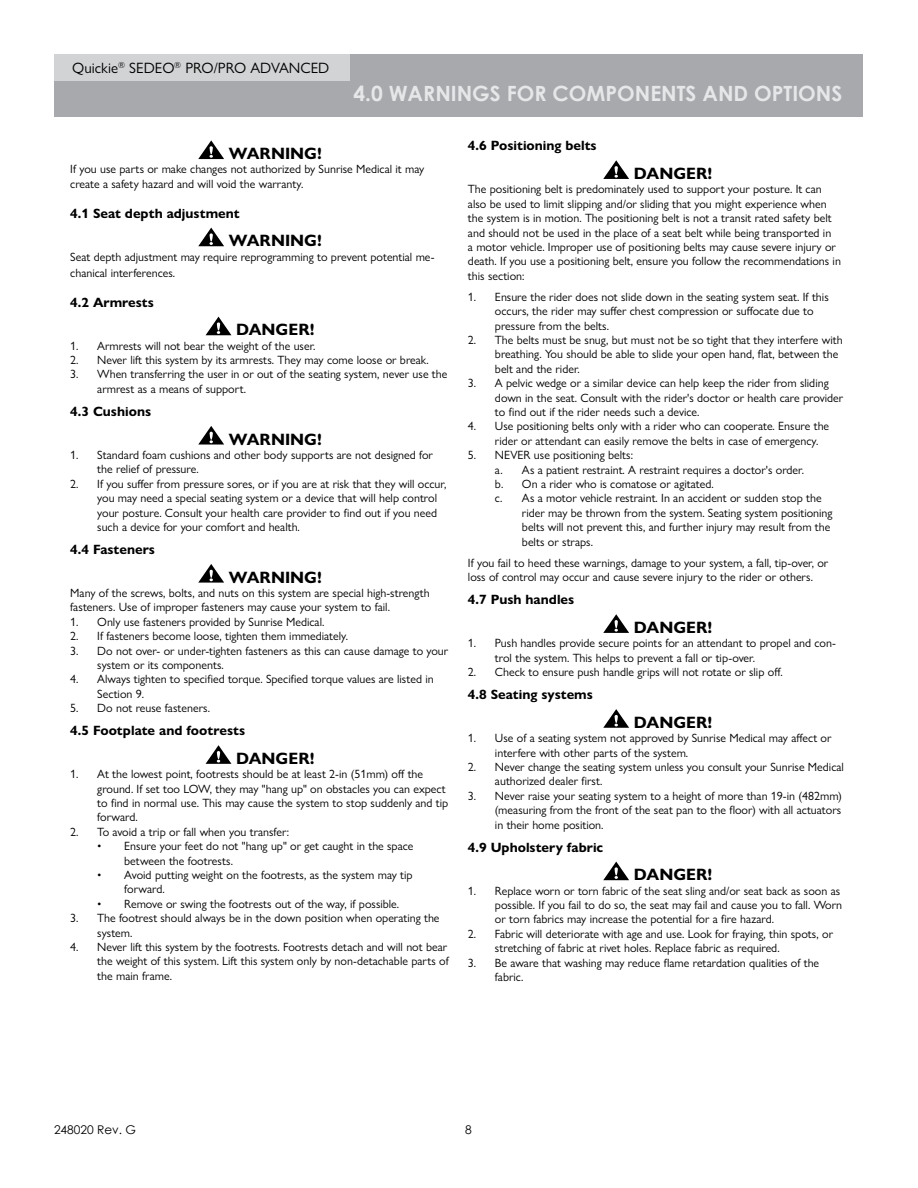
<style>
.page{position:relative;width:918px;height:1188px;background:#fff}
.page>*{position:absolute;margin:0;border:0;box-sizing:border-box;transform-origin:0 0}
.t1{font:700 21px "Century Gothic";color:#e6e7e8}
.t2{font:700 16.5px "Gill Sans Nova";color:#000}
.t3{font:15px "Gill Sans Nova";color:#000}
.t4{font:700 13.5px "Gill Sans Nova";color:#000}
.t5{font:12px/14.4px "Gill Sans Nova";color:#000}
.t6{font:12px "Century Gothic";color:#000}
</style>
<div class="page">
<div style="left:54px;top:54px;width:809px;height:63px;background:#a7a9ac"></div>
<div style="left:54px;top:54px;width:296px;height:26px;background:#d1d3d4"></div>
<svg style="left:198px;top:140px;width:26px;height:19px"></svg>
<svg style="left:198px;top:228px;width:26px;height:18px"></svg>
<svg style="left:206px;top:317px;width:25px;height:18px"></svg>
<svg style="left:198px;top:426px;width:26px;height:19px"></svg>
<svg style="left:198px;top:564px;width:26px;height:19px"></svg>
<svg style="left:206px;top:745px;width:25px;height:19px"></svg>
<svg style="left:603px;top:160px;width:26px;height:19px"></svg>
<svg style="left:603px;top:614px;width:26px;height:19px"></svg>
<svg style="left:603px;top:709px;width:26px;height:19px"></svg>
<svg style="left:603px;top:862px;width:26px;height:18px"></svg>
<p class="t3" style="left:72px;top:62px;width:259px">Quickie<sup>®</sup> SEDEO<sup>®</sup> PRO/PRO ADVANCED</p>
<h1 class="t1" style="left:353px;top:85px;width:490px">4.0 WARNINGS FOR COMPONENTS AND OPTIONS</h1>
<h2 class="t2" style="left:229px;top:147px;width:95px">WARNING!</h2>
<p class="t5" style="left:70px;top:163px;width:356px">If you use parts or make changes not authorized by Sunrise Medical it may create a safety hazard and will void the warranty.</p>
<p class="t4" style="left:70px;top:208px;width:171px">4.1 Seat depth adjustment</p>
<h2 class="t2" style="left:229px;top:235px;width:95px">WARNING!</h2>
<p class="t5" style="left:70px;top:250px;width:366px;line-height:16.2px">Seat depth adjustment may require reprogramming to prevent potential me&shy;chanical interferences.</p>
<p class="t4" style="left:70px;top:297px;width:85px">4.2 Armrests</p>
<h2 class="t2" style="left:236px;top:324px;width:80px">DANGER!</h2>
<p class="t5" style="left:70px;top:340px;width:247px">1. Armrests will not bear the weight of the user.</p>
<p class="t5" style="left:70px;top:354px;width:360px">2. Never lift this system by its armrests. They may come loose or break.</p>
<p class="t5" style="left:97px;top:368px;width:352px;text-indent:-27px">3. When transferring the user in or out of the seating system, never use the armrest as a means of support.</p>
<p class="t4" style="left:70px;top:406px;width:82px">4.3 Cushions</p>
<h2 class="t2" style="left:229px;top:433px;width:95px">WARNING!</h2>
<p class="t5" style="left:97px;top:449px;width:337px;text-indent:-27px">1. Standard foam cushions and other body supports are not designed for the relief of pressure.</p>
<p class="t5" style="left:97px;top:478px;width:351px;text-indent:-27px">2. If you suffer from pressure sores, or if you are at risk that they will occur, you may need a special seating system or a device that will help control your posture. Consult your health care provider to find out if you need such a device for your comfort and health.</p>
<p class="t4" style="left:70px;top:544px;width:86px">4.4 Fasteners</p>
<h2 class="t2" style="left:229px;top:571px;width:95px">WARNING!</h2>
<p class="t5" style="left:70px;top:587px;width:361px">Many of the screws, bolts, and nuts on this system are special high-strength fasteners. Use of improper fasteners may cause your system to fail.</p>
<p class="t5" style="left:70px;top:616px;width:256px">1. Only use fasteners provided by Sunrise Medical.</p>
<p class="t5" style="left:70px;top:630px;width:279px">2. If fasteners become loose, tighten them immediately.</p>
<p class="t5" style="left:97px;top:645px;width:353px;text-indent:-27px">3. Do not over- or under-tighten fasteners as this can cause damage to your system or its components.</p>
<p class="t5" style="left:97px;top:673px;width:338px;text-indent:-27px">4. Always tighten to specified torque. Specified torque values are listed in<br>Section 9.</p>
<p class="t5" style="left:70px;top:702px;width:141px">5. Do not reuse fasteners.</p>
<p class="t4" style="left:70px;top:726px;width:176px">4.5 Footplate and footrests</p>
<h2 class="t2" style="left:236px;top:752px;width:80px">DANGER!</h2>
<p class="t5" style="left:97px;top:768px;width:353px;text-indent:-27px">1. At the lowest point, footrests should be at least 2-in (51mm) off the ground. If set too LOW, they may "hang up" on obstacles you can expect to find in normal use. This may cause the system to stop suddenly and tip forward.</p>
<p class="t5" style="left:70px;top:826px;width:220px">2. To avoid a trip or fall when you transfer:</p>
<p class="t5" style="left:124px;top:840px;width:291px;text-indent:-27px">• Ensure your feet do not "hang up" or get caught in the space between the footrests.</p>
<p class="t5" style="left:124px;top:869px;width:290px;text-indent:-27px">• Avoid putting weight on the footrests, as the system may tip forward.</p>
<p class="t5" style="left:97px;top:898px;width:303px">• Remove or swing the footrests out of the way, if possible.</p>
<p class="t5" style="left:97px;top:912px;width:344px;text-indent:-27px">3. The footrest should always be in the down position when operating the system.</p>
<p class="t5" style="left:97px;top:941px;width:353px;text-indent:-27px">4. Never lift this system by the footrests. Footrests detach and will not bear the weight of this system. Lift this system only by non-detachable parts of the main frame.</p>
<p class="t4" style="left:468px;top:141px;width:130px">4.6 Positioning belts</p>
<h2 class="t2" style="left:634px;top:167px;width:80px">DANGER!</h2>
<p class="t5" style="left:468px;top:183px;width:375px">The positioning belt is predominately used to support your posture. It can also be used to limit slipping and/or sliding that you might experience when the system is in motion. The positioning belt is not a transit rated safety belt and should not be used in the place of a seat belt while being transported in<br>a motor vehicle. Improper use of positioning belts may cause severe injury or death. If you use a positioning belt, ensure you follow the recommendations in this section:</p>
<p class="t5" style="left:495px;top:291px;width:335px;text-indent:-27px">1. Ensure the rider does not slide down in the seating system seat. If this occurs, the rider may suffer chest compression or suffocate due to pressure from the belts.</p>
<p class="t5" style="left:495px;top:334px;width:349px;text-indent:-27px">2. The belts must be snug, but must not be so tight that they interfere with breathing. You should be able to slide your open hand, flat, between the belt and the rider.</p>
<p class="t5" style="left:495px;top:377px;width:350px;text-indent:-27px">3. A pelvic wedge or a similar device can help keep the rider from sliding down in the seat. Consult with the rider's doctor or health care provider to find out if the rider needs such a device.</p>
<p class="t5" style="left:495px;top:420px;width:336px;text-indent:-27px">4. Use positioning belts only with a rider who can cooperate. Ensure the rider or attendant can easily remove the belts in case of emergency.</p>
<p class="t5" style="left:468px;top:449px;width:167px">5. NEVER use positioning belts:</p>
<p class="t5" style="left:495px;top:464px;width:311px">a. As a patient restraint. A restraint requires a doctor's order.</p>
<p class="t5" style="left:495px;top:478px;width:220px">b. On a rider who is comatose or agitated.</p>
<p class="t5" style="left:495px;top:492px;width:328px">c. As a motor vehicle restraint. In an accident or sudden stop the</p>
<p class="t5" style="left:522px;top:507px;width:312px">rider may be thrown from the system. Seating system positioning</p>
<p class="t5" style="left:522px;top:521px;width:310px">belts will not prevent this, and further injury may result from the</p>
<p class="t5" style="left:522px;top:536px;width:73px">belts or straps.</p>
<p class="t5" style="left:468px;top:557px;width:362px">If you fail to heed these warnings, damage to your system, a fall, tip-over, or loss of control may occur and cause severe injury to the rider or others.</p>
<p class="t4" style="left:468px;top:595px;width:108px">4.7 Push handles</p>
<h2 class="t2" style="left:634px;top:621px;width:80px">DANGER!</h2>
<p class="t5" style="left:495px;top:637px;width:342px;text-indent:-27px">1. Push handles provide secure points for an attendant to propel and con&shy;trol the system. This helps to prevent a fall or tip-over.</p>
<p class="t5" style="left:468px;top:666px;width:316px">2. Check to ensure push handle grips will not rotate or slip off.</p>
<p class="t4" style="left:468px;top:690px;width:126px">4.8 Seating systems</p>
<h2 class="t2" style="left:634px;top:716px;width:80px">DANGER!</h2>
<p class="t5" style="left:495px;top:732px;width:338px;text-indent:-27px">1. Use of a seating system not approved by Sunrise Medical may affect or interfere with other parts of the system.</p>
<p class="t5" style="left:495px;top:761px;width:350px;text-indent:-27px">2. Never change the seating system unless you consult your Sunrise Medical authorized dealer first.</p>
<p class="t5" style="left:495px;top:790px;width:349px;text-align:justify;text-indent:-27px">3. Never raise your seating system to a height of more than 19-in (482mm) (measuring from the front of the seat pan to the floor) with all actuators in their home position.</p>
<p class="t4" style="left:468px;top:842px;width:137px">4.9 Upholstery fabric</p>
<h2 class="t2" style="left:634px;top:869px;width:80px">DANGER!</h2>
<p class="t5" style="left:495px;top:885px;width:349px;text-indent:-27px">1. Replace worn or torn fabric of the seat sling and/or seat back as soon as possible. If you fail to do so, the seat may fail and cause you to fall. Worn or torn fabrics may increase the potential for a fire hazard.</p>
<p class="t5" style="left:495px;top:928px;width:340px;text-indent:-27px">2. Fabric will deteriorate with age and use. Look for fraying, thin spots, or stretching of fabric at rivet holes. Replace fabric as required.</p>
<p class="t5" style="left:495px;top:957px;width:326px;text-indent:-27px">3. Be aware that washing may reduce flame retardation qualities of the fabric.</p>
<p class="t6" style="left:54px;top:1124px;width:84px">248020 Rev. G</p>
<p class="t6" style="left:465px;top:1124px;width:8px">8</p>
</div>
